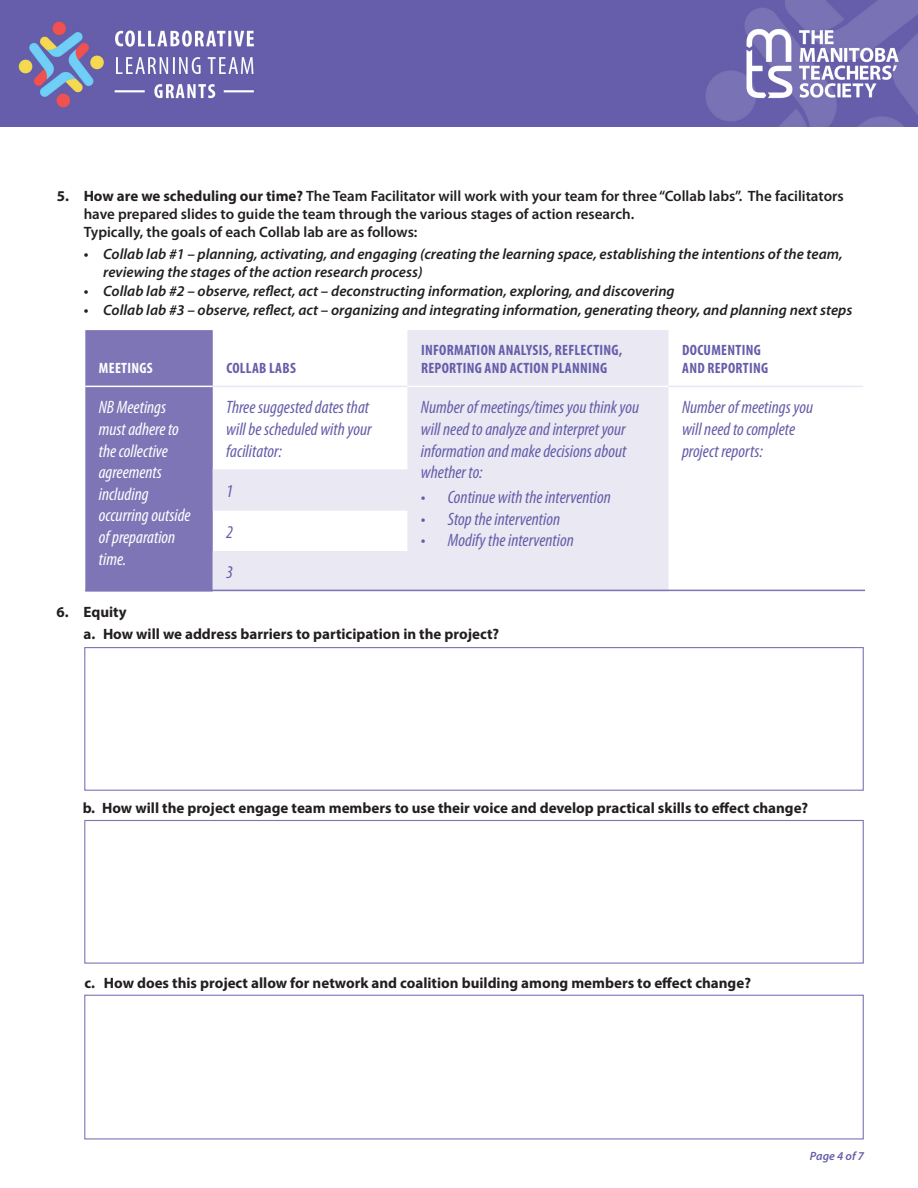
<style>
.page{position:relative;width:918px;height:1188px;background:#fff}
.page>*{position:absolute;margin:0;border:0;box-sizing:border-box;transform-origin:0 0}
.Table_Fields{font:italic condensed 18px/21.6px "Myriad Pro";color:#655da9}
.Table_Fields-2{font:italic condensed 18px/21.6px "Myriad Pro";color:#fff}
.t1{font:italic 600 15px/18px "Myriad Pro";color:#231f20}
.t2{font:700 15px "Myriad Pro";color:#231f20}
.t3{font:600 15px/18px "Myriad Pro";color:#231f20}
.Table_Fields-3{font:700 condensed 15px/18px "Myriad Pro";letter-spacing:.02em;color:#655da9}
.Table_Fields-4{font:700 condensed 15px "Myriad Pro";letter-spacing:.02em;color:#fff}
.t4{font:italic 600 12px "Myriad Pro";color:#655da9}
.s1{font-weight:700}
</style>
<div class="page">
<svg style="left:85px;top:330px;width:128px;height:262px;background:#8078b7"></svg>
<svg style="left:213px;top:330px;width:456px;height:262px;fill:#e9e8f3"></svg>
<hr style="left:85px;top:386px;width:128px;height:1px;background:#fff">
<hr style="left:213px;top:386px;width:194px;height:1px;background:#e9e8f3">
<hr style="left:213px;top:469px;width:194px;height:2px;background:#e9e8f3">
<hr style="left:407px;top:386px;width:262px;height:1px;background:#fff">
<hr style="left:669px;top:386px;width:194px;height:1px;background:#e9e8f3">
<hr style="left:85px;top:590px;width:780px;height:1px;background:#7e75b6">
<div style="left:84px;top:647px;width:780px;height:144px;border:1px solid #7e75b6"></div>
<div style="left:84px;top:820px;width:780px;height:144px;border:1px solid #7e75b6"></div>
<div style="left:84px;top:995px;width:780px;height:144px;border:1px solid #7e75b6"></div>
<img style="left:0;top:1px;width:918px;height:126px">
<p class="t3" style="left:84px;top:187px;width:762px;text-indent:-27px"><span class="s1">5. How are we scheduling our time?</span> The Team Facilitator will work with your team for three “Collab labs”. The facilitators have prepared slides to guide the team through the various stages of action research.<br>Typically, the goals of each Collab lab are as follows:</p>
<p class="t1" style="left:103px;top:244px;width:741px;text-indent:-20px">• Collab lab #1 – planning, activating, and engaging (creating the learning space, establishing the intentions of the team, reviewing the stages of the action research process)</p>
<p class="t1" style="left:84px;top:281px;width:593px">• Collab lab #2 – observe, reflect, act – deconstructing information, exploring, and discovering</p>
<p class="t1" style="left:84px;top:300px;width:770px">• Collab lab #3 – observe, reflect, act – organizing and integrating information, generating theory, and planning next steps</p>
<p class="Table_Fields-4" style="left:99px;top:359px;width:55px">MEETINGS</p>
<p class="Table_Fields-3" style="left:226px;top:359px;width:71px">COLLAB LABS</p>
<p class="Table_Fields-3" style="left:421px;top:341px;width:203px">INFORMATION ANALYSIS, REFLECTING,<br>REPORTING AND ACTION PLANNING</p>
<p class="Table_Fields-3" style="left:682px;top:341px;width:88px">DOCUMENTING<br>AND REPORTING</p>
<p class="Table_Fields-2" style="left:99px;top:396px;width:93px">NB Meetings must adhere to the collective agreements including occurring outside of preparation time.</p>
<p class="Table_Fields" style="left:226px;top:396px;width:147px">Three suggested dates that will be scheduled with your facilitator:</p>
<p class="Table_Fields" style="left:421px;top:396px;width:220px">Number of meetings/times you think you will need to analyze and interpret your information and make decisions about whether to:</p>
<p class="Table_Fields" style="left:226px;top:480px;width:8px">1</p>
<p class="Table_Fields" style="left:226px;top:521px;width:8px">2</p>
<p class="Table_Fields" style="left:226px;top:561px;width:8px">3</p>
<p class="Table_Fields" style="left:421px;top:486px;width:191px">• Continue with the intervention</p>
<p class="Table_Fields" style="left:421px;top:508px;width:141px">• Stop the intervention</p>
<p class="Table_Fields" style="left:421px;top:529px;width:154px">• Modify the intervention</p>
<p class="t2" style="left:57px;top:603px;width:72px">6. Equity</p>
<p class="t2" style="left:84px;top:624px;width:417px">a. How will we address barriers to participation in the project?</p>
<p class="Table_Fields" style="left:682px;top:396px;width:133px">Number of meetings you will need to complete project reports:</p>
<p class="t2" style="left:83px;top:798px;width:727px">b. How will the project engage team members to use their voice and develop practical skills to effect change?</p>
<p class="t2" style="left:84px;top:974px;width:668px">c. How does this project allow for network and coalition building among members to effect change?</p>
<p class="t4" style="left:810px;top:1149px;width:56px">Page 4 of 7</p>
</div>
